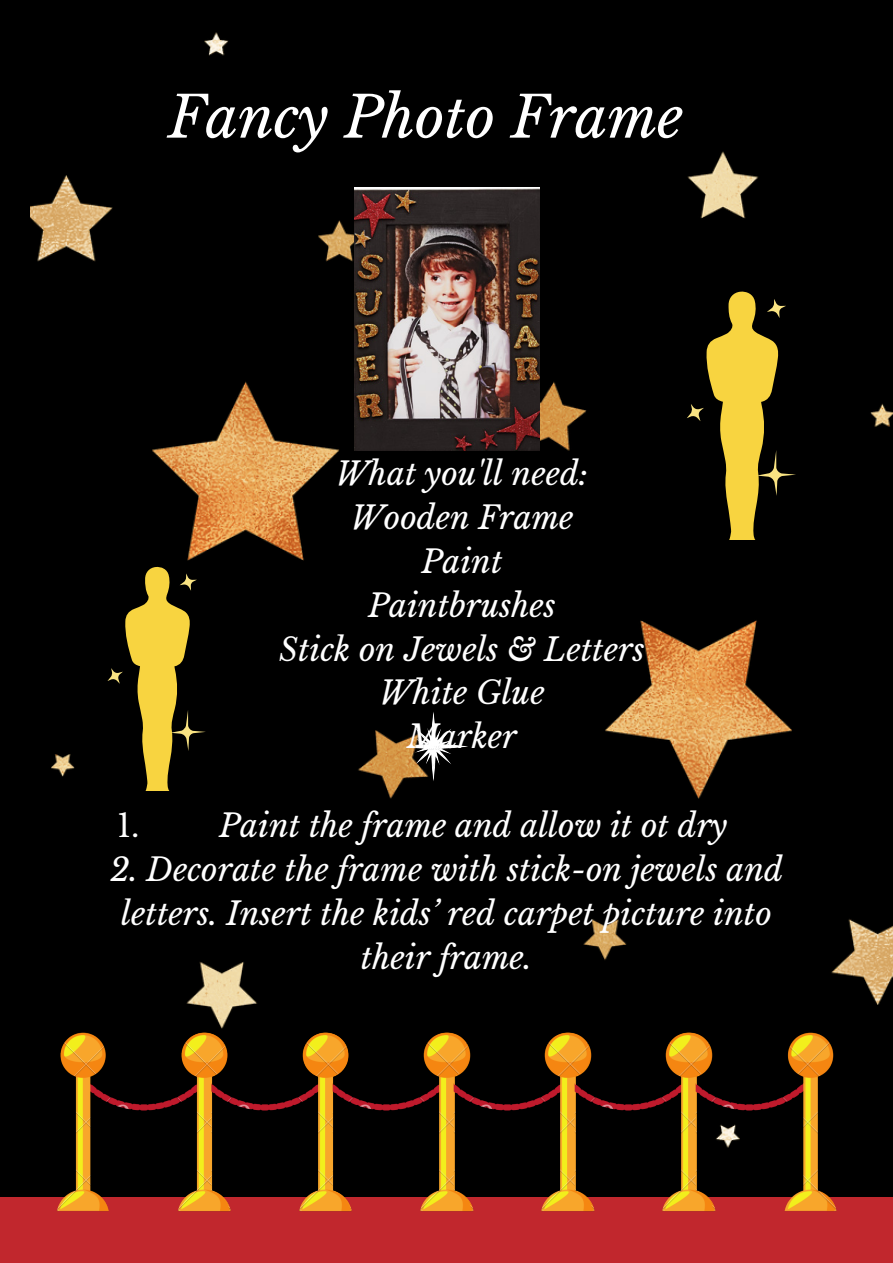
<style>
.page{position:relative;width:893px;height:1263px;background:#000}
.page>*{position:absolute;margin:0;border:0;box-sizing:border-box;transform-origin:0 0}
.t1{font:italic 57px "Libre Baskerville";color:#fff}
.t2{font:italic 31.5px/43.9px "Libre Baskerville";color:#fff;text-align:center}
.t3{font:31.5px "Libre Baskerville";color:#fff}
</style>
<div class="page">
<img style="left:30px;top:32px;width:863px;height:517px">
<svg style="left:686px;top:291px;width:109px;height:249px"></svg>
<img style="left:0;top:1174px;width:120px;height:89px">
<img style="left:120px;top:1174px;width:122px;height:89px">
<img style="left:242px;top:1174px;width:121px;height:89px">
<img style="left:363px;top:1174px;width:121px;height:89px">
<img style="left:484px;top:1174px;width:121px;height:89px">
<img style="left:605px;top:1174px;width:288px;height:89px">
<img style="left:354px;top:187px;width:185px;height:264px">
<img style="left:51px;top:549px;width:842px;height:625px">
<h1 class="t1" style="left:168px;top:82px;width:516px">Fancy Photo Frame</h1>
<p class="t2" style="left:279px;top:452px;width:367px">What you'll need:<br>Wooden Frame<br>Paint<br>Paintbrushes<br>Stick on Jewels &amp; Letters<br>White Glue<br>Marker</p>
<p class="t3" style="left:117px;top:806px;width:24px">1.</p>
<p class="t2" style="left:219px;top:804px;width:510px">Paint the frame and allow it ot dry</p>
<p class="t2" style="left:110px;top:848px;width:674px">2. Decorate the frame with stick-on jewels and letters. Insert the kids’ red carpet picture into their frame.</p>
</div>
